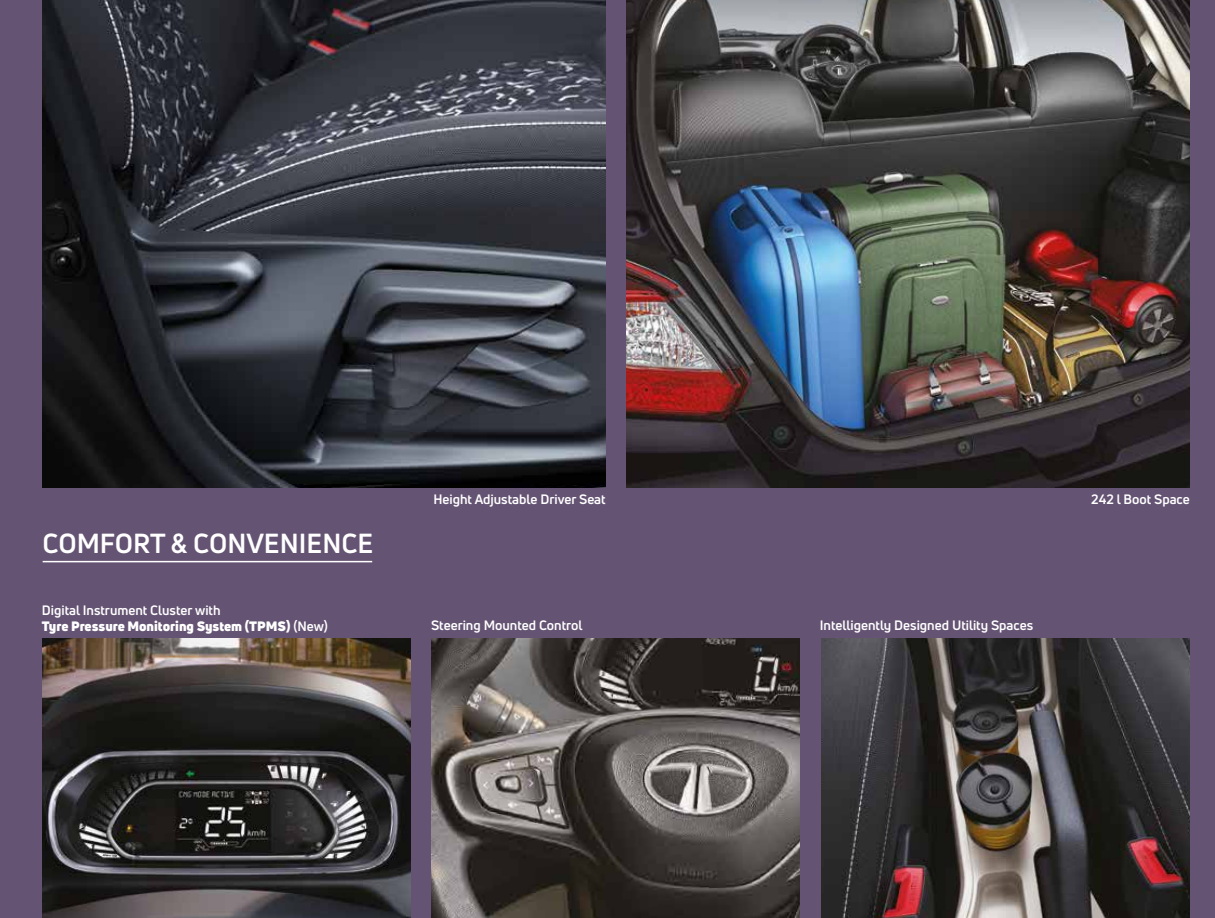
<style>
.page{position:relative;width:1215px;height:918px;background:#645372}
.page>*{position:absolute;margin:0;border:0;box-sizing:border-box;transform-origin:0 0}
.t1{font:700 27px "Uni Neue";color:#fff}
.t2{font:700 13.35px "Uni Neue";color:#fff}
.t3{font:900 13.35px/16px "Uni Neue";color:#fff}
.s1{font-weight:700}
</style>
<div class="page">
<img style="left:43px;top:0;width:562px;height:488px">
<img style="left:627px;top:0;width:562px;height:488px">
<hr style="left:43px;top:561px;width:329px;height:1px;background:#fff">
<img style="left:43px;top:639px;width:367px;height:279px">
<img style="left:432px;top:639px;width:367px;height:279px">
<img style="left:821px;top:639px;width:368px;height:279px">
<h1 class="t1" style="left:43px;top:526px;width:332px">COMFORT &amp; CONVENIENCE</h1>
<p class="t3" style="left:42px;top:602px;width:287px"><span class="s1">Digital Instrument Cluster with<br></span>Tyre Pressure Monitoring System (TPMS) <span class="s1">(New)</span></p>
<p class="t2" style="left:433px;top:491px;width:174px">Height Adjustable Driver Seat</p>
<p class="t2" style="left:431px;top:617px;width:153px">Steering Mounted Control</p>
<p class="t2" style="left:820px;top:617px;width:215px">Intelligently Designed Utility Spaces</p>
<p class="t2" style="left:1091px;top:491px;width:100px">242 l Boot Space</p>
</div>
